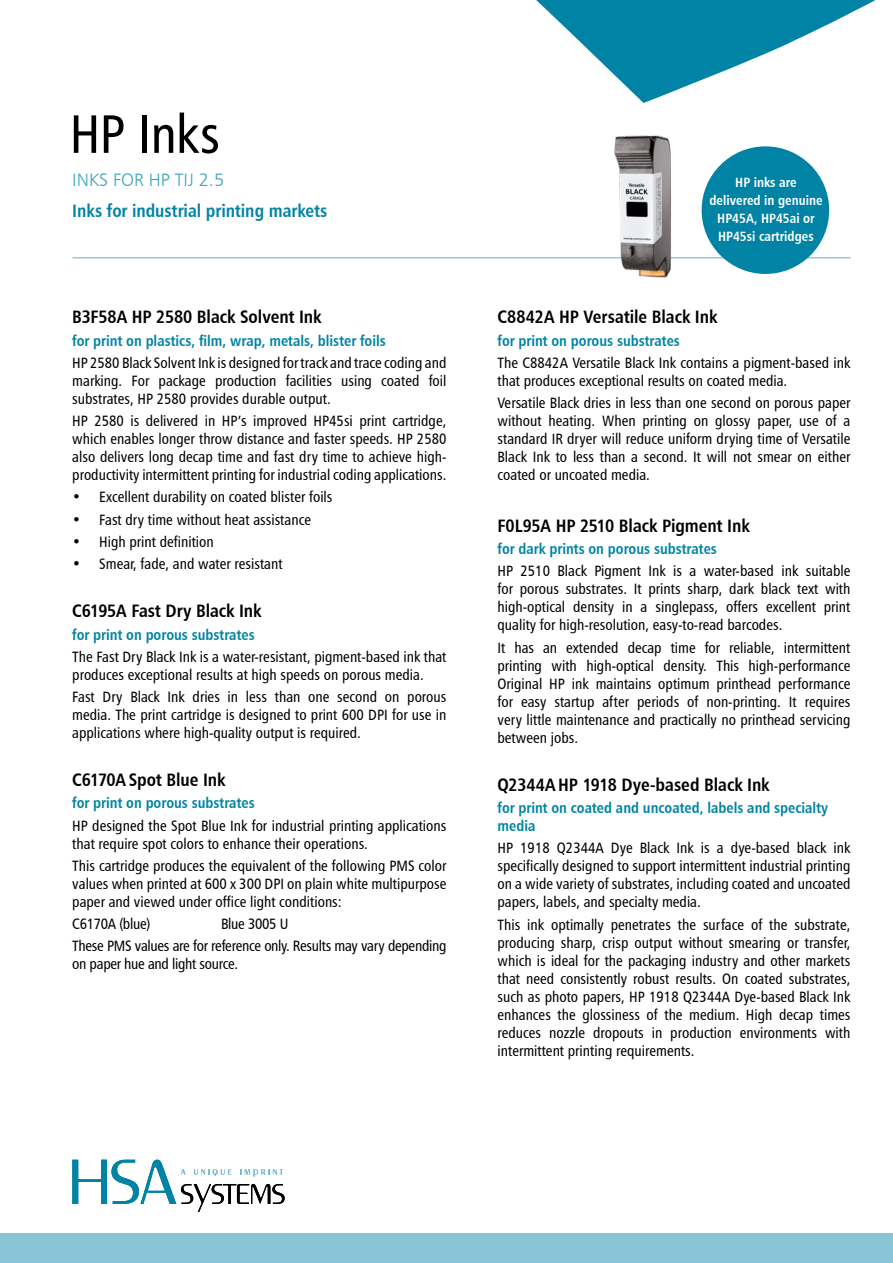
<style>
.page{position:relative;width:893px;height:1263px;background:#fff}
.page>*{position:absolute;margin:0;border:0;box-sizing:border-box;transform-origin:0 0}
.t1{font:54px "Humanist 777 BT Roman Condensed B";letter-spacing:-.015em;color:#000}
.t2{font:18px "Humanist 777 BT Bold Condensed B";letter-spacing:-.005em;color:#000}
.t3{font:18px "Humanist 777 BT Bold Condensed B";color:#0083a5}
.t4{font:18px "Humanist 777 BT Light B";color:#3ca4be}
.t5{font:15px/18px "Humanist 777 BT Roman Condensed B";color:#000;text-align:justify}
.t6{font:15px/18px "Humanist 777 BT Bold Condensed B";color:#0084a3}
.t7{font:15px/22.2px "Humanist 777 BT Roman Condensed B";letter-spacing:-.02em;color:#000}
.t8{font:13.5px/18px "Humanist 777 BT Bold Condensed B";color:#fff;text-align:center}
</style>
<div class="page">
<div style="left:0;top:1233px;width:893px;height:30px;background:#8ac4d7"></div>
<svg style="left:72px;top:1159px;width:213px;height:53px"></svg>
<svg style="left:536px;top:0;width:340px;height:103px"></svg>
<hr style="left:73px;top:257px;width:778px;height:1px;background:#98cadc">
<div style="left:702px;top:146px;width:127px;height:128px;background:#0083a5;border-radius:50%"></div>
<img style="left:578px;top:135px;width:114px;height:143px">
<h1 class="t1" style="left:70px;top:101px;width:152px">HP Inks</h1>
<p class="t4" style="left:72px;top:169px;width:153px">INKS FOR HP TIJ 2.5</p>
<p class="t3" style="left:72px;top:200px;width:257px">Inks for industrial printing markets</p>
<p class="t2" style="left:72px;top:306px;width:251px">B3F58A HP 2580 Black Solvent Ink</p>
<p class="t6" style="left:72px;top:331px;width:315px">for print on plastics, film, wrap, metals, blister foils</p>
<p class="t5" style="left:72px;top:353px;width:376px">HP 2580 Black Solvent Ink is designed for track and trace coding and marking. For package production facilities using coated foil substrates, HP 2580 provides durable output.</p>
<p class="t5" style="left:72px;top:412px;width:376px">HP 2580 is delivered in HP’s improved HP45si print cartridge, which enables longer throw distance and faster speeds. HP 2580 also delivers long decap time and fast dry time to achieve high&shy;productivity intermittent printing for industrial coding applications.</p>
<p class="t5" style="left:72px;top:488px;width:262px">• Excellent durability on coated blister foils</p>
<p class="t5" style="left:72px;top:510px;width:240px">• Fast dry time without heat assistance</p>
<p class="t5" style="left:72px;top:532px;width:143px">• High print definition</p>
<p class="t5" style="left:72px;top:555px;width:212px">• Smear, fade, and water resistant</p>
<p class="t2" style="left:72px;top:600px;width:191px">C6195A Fast Dry Black Ink</p>
<p class="t6" style="left:72px;top:625px;width:184px">for print on porous substrates</p>
<p class="t5" style="left:72px;top:647px;width:376px">The Fast Dry Black Ink is a water-resistant, pigment-based ink that produces exceptional results at high speeds on porous media.</p>
<p class="t5" style="left:72px;top:688px;width:376px">Fast Dry Black Ink dries in less than one second on porous media. The print cartridge is designed to print 600 DPI for use in applications where high-quality output is required.</p>
<p class="t2" style="left:72px;top:769px;width:155px">C6170A Spot Blue Ink</p>
<p class="t6" style="left:72px;top:794px;width:184px">for print on porous substrates</p>
<p class="t5" style="left:72px;top:816px;width:376px">HP designed the Spot Blue Ink for industrial printing applications that require spot colors to enhance their operations.</p>
<p class="t5" style="left:72px;top:856px;width:376px">This cartridge produces the equivalent of the following PMS color values when printed at 600 x 300 DPI on plain white multipurpose paper and viewed under office light conditions:</p>
<p class="t7" style="left:72px;top:913px;width:79px">C6170A (blue)</p>
<p class="t7" style="left:72px;top:913px;width:376px;text-indent:149px">Blue 3005 U<br>These PMS values are for reference only. Results may vary depending</p>
<p class="t7" style="left:72px;top:953px;width:167px">on paper hue and light source.</p>
<p class="t8" style="left:709px;top:173px;width:115px">HP inks are delivered in genuine<br>HP45A, HP45ai or<br>HP45si cartridges</p>
<p class="t2" style="left:497px;top:306px;width:221px">C8842A HP Versatile Black Ink</p>
<p class="t6" style="left:497px;top:331px;width:184px">for print on porous substrates</p>
<p class="t5" style="left:497px;top:353px;width:354px">The C8842A Versatile Black Ink contains a pigment-based ink that produces exceptional results on coated media.</p>
<p class="t5" style="left:497px;top:394px;width:354px">Versatile Black dries in less than one second on porous paper without heating. When printing on glossy paper, use of a standard IR dryer will reduce uniform drying time of Versatile Black Ink to less than a second. It will not smear on either coated or uncoated media.</p>
<p class="t2" style="left:497px;top:514px;width:254px">F0L95A HP 2510 Black Pigment Ink</p>
<p class="t6" style="left:497px;top:540px;width:221px">for dark prints on porous substrates</p>
<p class="t5" style="left:497px;top:562px;width:354px">HP 2510 Black Pigment Ink is a water-based ink suitable for porous substrates. It prints sharp, dark black text with high-optical density in a singlepass, offers excellent print quality for high-resolution, easy-to-read barcodes.</p>
<p class="t5" style="left:497px;top:638px;width:354px">It has an extended decap time for reliable, intermittent printing with high-optical density. This high-performance Original HP ink maintains optimum printhead performance for easy startup after periods of non-printing. It requires very little maintenance and practically no printhead servicing between jobs.</p>
<p class="t2" style="left:497px;top:773px;width:274px">Q2344AHP 1918 Dye-based Black Ink</p>
<p class="t6" style="left:497px;top:798px;width:332px">for print on coated and uncoated, labels and specialty media</p>
<p class="t5" style="left:497px;top:839px;width:354px">HP 1918 Q2344A Dye Black Ink is a dye-based black ink specifically designed to support intermittent industrial printing on a wide variety of substrates, including coated and uncoated papers, labels, and specialty media.</p>
<p class="t5" style="left:497px;top:915px;width:354px">This ink optimally penetrates the surface of the substrate, producing sharp, crisp output without smearing or transfer, which is ideal for the packaging industry and other markets that need consistently robust results. On coated substrates, such as photo papers, HP 1918 Q2344A Dye-based Black Ink enhances the glossiness of the medium. High decap times reduces nozzle dropouts in production environments with intermittent printing requirements.</p>
</div>
